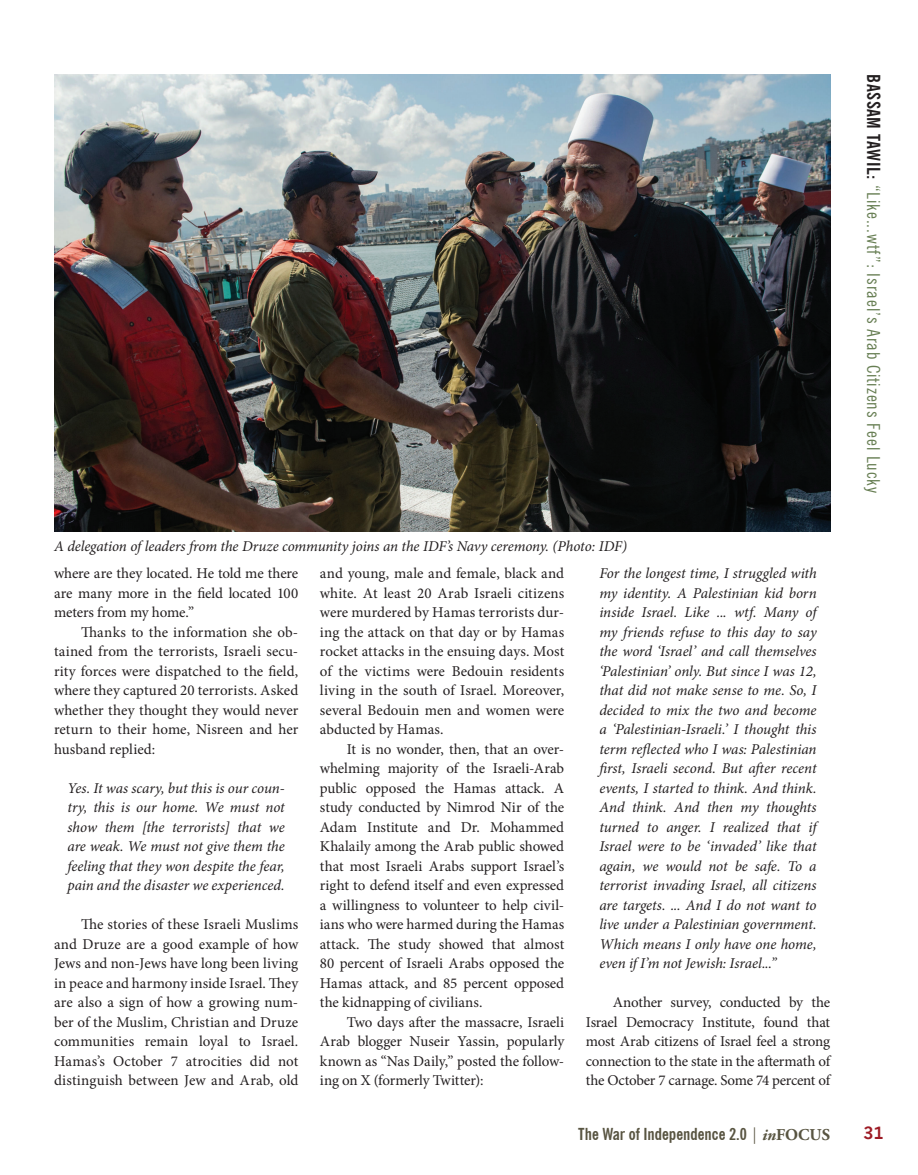
<style>
.page{position:relative;width:918px;height:1175px;background:#fff}
.page>*{position:absolute;margin:0;border:0;box-sizing:border-box;transform-origin:0 0}
.t1{font:condensed 18px "News Gothic BT";letter-spacing:.05em;color:#677e53}
.t2{font:700 condensed 16.5px "News Gothic BT";color:#585441}
.t3{font:700 16.5px "News Gothic";color:#9d1b25}
.t4{font:15px/19.5px "Minion Pro";letter-spacing:-.005em;color:#231f20;text-align:justify}
.t5{font:italic 15px/19.5px "Minion Pro";letter-spacing:-.005em;color:#231f20;text-align:justify}
.s1{font-weight:700;color:#231f20}
.s2{font-weight:400}
.s3{font-family:"Adobe Garamond Pro";font-style:italic;font-stretch:normal}
.s4{font-family:"Adobe Garamond Pro";font-stretch:normal}
</style>
<div class="page">
<img style="left:55px;top:74px;width:775px;height:457px">
<p class="t5" style="left:54px;top:536px;width:575px">A delegation of leaders from the Druze community joins an the IDF’s Navy ceremony. (Photo: IDF)</p>
<p class="t4" style="left:54px;top:563px;width:246px">where are they located. He told me there are many more in the field located 100 meters from my home.”</p>
<p class="t4" style="left:54px;top:622px;width:246px;text-indent:27px">Thanks to the information she ob&shy;tained from the terrorists, Israeli secu&shy;rity forces were dispatched to the field, where they captured 20 terrorists. Asked whether they thought they would never return to their home, Nisreen and her husband replied:</p>
<p class="t5" style="left:68px;top:778px;width:219px">Yes. It was scary, but this is our coun&shy;try, this is our home. We must not show them [the terrorists] that we are weak. We must not give them the feeling that they won despite the fear, pain and the disaster we experienced.</p>
<p class="t4" style="left:54px;top:914px;width:246px;text-indent:27px">The stories of these Israeli Muslims and Druze are a good example of how Jews and non-Jews have long been living in peace and harmony inside Israel. They are also a sign of how a growing num&shy;ber of the Muslim, Christian and Druze communities remain loyal to Israel.<br>Hamas’s October 7 atrocities did not distinguish between Jew and Arab, old</p>
<p class="t4" style="left:320px;top:563px;width:246px">and young, male and female, black and white. At least 20 Arab Israeli citizens were murdered by Hamas terrorists dur&shy;ing the attack on that day or by Hamas rocket attacks in the ensuing days. Most of the victims were Bedouin residents living in the south of Israel. Moreover, several Bedouin men and women were abducted by Hamas.</p>
<p class="t4" style="left:320px;top:739px;width:246px;text-indent:27px">It is no wonder, then, that an over&shy;whelming majority of the Israeli-Arab public opposed the Hamas attack. A study conducted by Nimrod Nir of the Adam Institute and Dr. Mohammed Khalaily among the Arab public showed that most Israeli Arabs support Israel’s right to defend itself and even expressed a willingness to volunteer to help civil&shy;ians who were harmed during the Hamas attack. The study showed that almost 80 percent of Israeli Arabs opposed the Hamas attack, and 85 percent opposed the kidnapping of civilians.</p>
<p class="t4" style="left:320px;top:1012px;width:246px;text-indent:27px">Two days after the massacre, Israeli Arab blogger Nuseir Yassin, popularly known as “Nas Daily,” posted the follow&shy;ing on X (formerly Twitter):</p>
<p class="t5" style="left:599px;top:563px;width:219px">For the longest time, I struggled with my identity. A Palestinian kid born inside Israel. Like ... wtf. Many of my friends refuse to this day to say the word ‘Israel’ and call themselves ‘Palestinian’ only. But since I was 12, that did not make sense to me. So, I decided to mix the two and become a ‘Palestinian-Israeli.’ I thought this term reflected who I was: Palestinian first, Israeli second. But after recent events, I started to think. And think.<br>And think. And then my thoughts turned to anger. I realized that if Israel were to be ‘invaded’ like that again, we would not be safe. To a terrorist invading Israel, all citizens are targets. ... And I do not want to live under a Palestinian government.<br>Which means I only have one home, even if I’m not Jewish: Israel...”</p>
<p class="t4" style="left:586px;top:992px;width:246px;text-indent:27px">Another survey, conducted by the Israel Democracy Institute, found that most Arab citizens of Israel feel a strong connection to the state in the aftermath of the October 7 carnage. Some 74 percent of</p>
<p class="t1" style="left:885px;top:74px;width:420px;rotate:90deg"><span class="s1">BASSAM TAWIL:</span> “Like...wtf”: Israel’s Arab Citizens Feel Lucky</p>
<p class="t2" style="left:578px;top:1123px;width:253px">The War of Independence 2.0 <span class="s2">|</span> <span class="s3">in</span><span class="s4">FOCUS</span></p>
<p class="t3" style="left:863px;top:1123px;width:22px">31</p>
</div>
